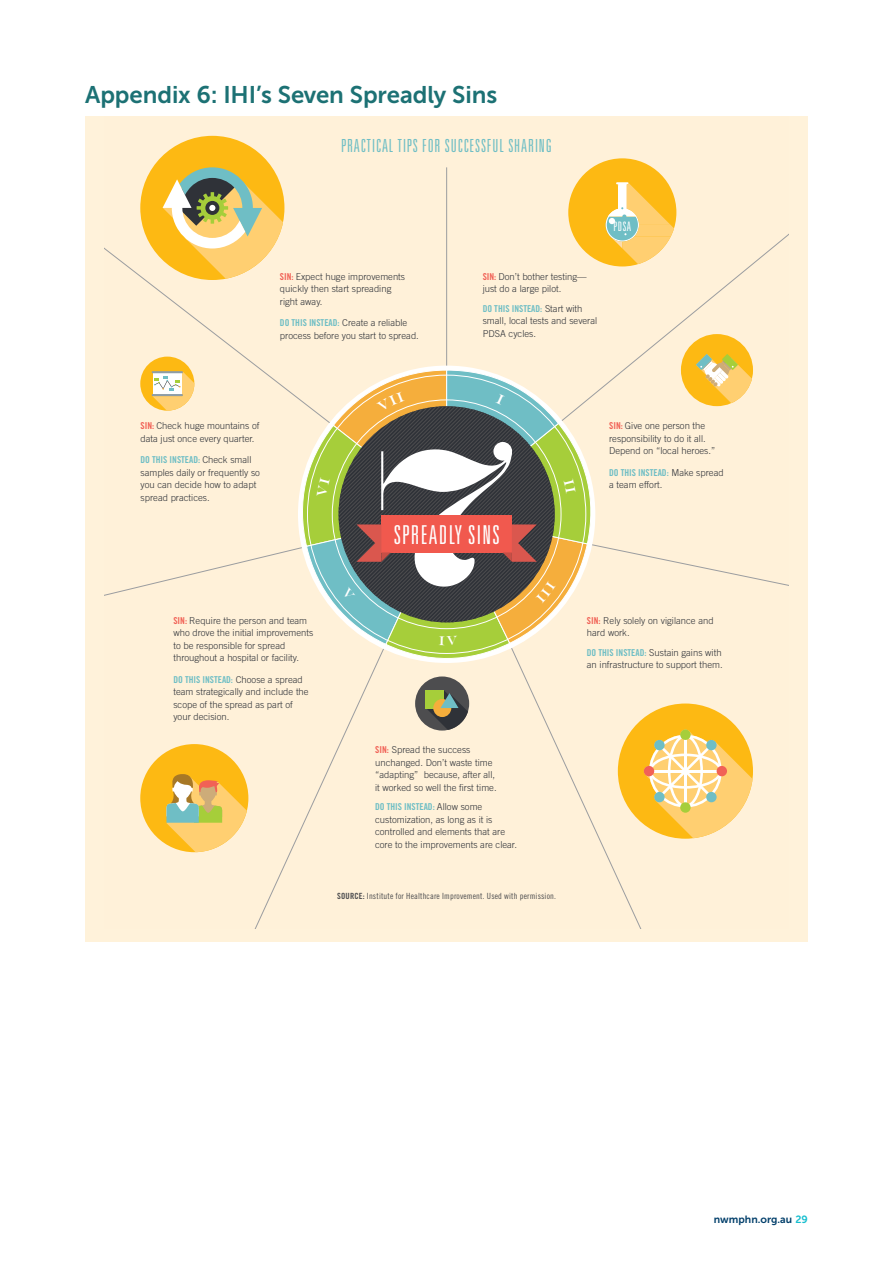
<style>
.page{position:relative;width:893px;height:1263px;background:#fff}
.page>*{position:absolute;margin:0;border:0;box-sizing:border-box;transform-origin:0 0}
.t1{font:300 ultra-condensed 26.1px "Univers";letter-spacing:.05em;color:#fff}
.t2{font:24px "Museo Sans 700";letter-spacing:-.005em;color:#1c7174}
.t3{font:300 ultra-condensed 18px "Univers";letter-spacing:.05em;color:#6fbec5}
.t4{font:300 ultra-condensed 13.05px "Univers";color:#fff}
.t5{font:10.5px "Museo Sans 700";color:#003e6a}
.t6{font:300 9.45px/12.5px "Trade Gothic LT Std";color:#2f3238}
.t7{font:9.45px "Trade Gothic LT Std Bd Cn 20";color:#6fbec5}
.t8{font:8.55px "Trade Gothic LT Std Cn 18";letter-spacing:.02em;color:#4d4d4f}
.s1{font-family:"Trade Gothic LT Std Bd Cn 20";font-weight:400;color:#f16156}
.s2{font-family:"Trade Gothic LT Std Bd Cn 20";font-weight:400;color:#6fbec5}
.s3{font-family:"Trade Gothic LT Std";font-weight:300;color:#2f3238}
.s4{font-family:"Trade Gothic LT Std Bd Cn 20"}
.s5{color:#16becf}
</style>
<div class="page">
<div style="left:85px;top:116px;width:723px;height:826px;background:#fff2da"></div>
<svg style="left:571px;top:231px;width:218px;height:123px"></svg>
<hr style="left:446px;top:167px;width:1px;height:208px;background:#9b9da0">
<svg style="left:104px;top:245px;width:138px;height:109px"></svg>
<svg style="left:518px;top:663px;width:126px;height:265px"></svg>
<svg style="left:255px;top:663px;width:123px;height:265px"></svg>
<div style="left:618px;top:703px;width:135px;height:136px;background:#fdb913;border-radius:50%"></div>
<svg style="left:644px;top:729px;width:108px;height:109px"></svg>
<div style="left:717px;top:766px;width:10px;height:10px;background:#f16156;border-radius:50%"></div>
<div style="left:644px;top:766px;width:10px;height:10px;background:#f16156;border-radius:50%"></div>
<div style="left:680px;top:802px;width:11px;height:11px;background:#a6ce3a;border-radius:50%"></div>
<div style="left:706px;top:792px;width:11px;height:10px;background:#6fbec5;border-radius:50%"></div>
<div style="left:654px;top:740px;width:11px;height:10px;background:#6fbec5;border-radius:50%"></div>
<div style="left:706px;top:740px;width:11px;height:10px;background:#6fbec5;border-radius:50%"></div>
<div style="left:654px;top:792px;width:11px;height:10px;background:#6fbec5;border-radius:50%"></div>
<div style="left:680px;top:729px;width:11px;height:11px;background:#a6ce3a;border-radius:50%"></div>
<div style="left:681px;top:334px;width:72px;height:72px;background:#fdb913;border-radius:50%"></div>
<div style="left:415px;top:676px;width:54px;height:54px;background:#4d4d4f;border-radius:50%"></div>
<svg style="left:426px;top:690px;width:42px;height:40px"></svg>
<div style="left:140px;top:744px;width:108px;height:108px;background:#fdb913;border-radius:50%"></div>
<svg style="left:166px;top:774px;width:81px;height:78px"></svg>
<div style="left:140px;top:136px;width:144px;height:144px;background:#fdb913;border-radius:50%"></div>
<svg style="left:163px;top:167px;width:120px;height:112px"></svg>
<div style="left:568px;top:158px;width:108px;height:108px;background:#fdb913;border-radius:50%"></div>
<svg style="left:606px;top:182px;width:68px;height:82px"></svg>
<svg style="left:104px;top:354px;width:685px;height:309px"></svg>
<h2 class="t2" style="left:85px;top:81px;width:414px">Appendix 6: IHI’s Seven Spreadly Sins</h2>
<h3 class="t3" style="left:341px;top:136px;width:212px">PRACTICAL TIPS FOR SUCCESSFUL SHARING</h3>
<p class="t6" style="left:280px;top:270px;width:127px"><span class="s1">SIN:</span> Expect huge improvements quickly then start spreading right away.</p>
<p class="t6" style="left:280px;top:316px;width:140px"><span class="s2">DO THIS INSTEAD:</span> Create a reliable process before you start to spread.</p>
<p class="t6" style="left:483px;top:270px;width:106px"><span class="s1">SIN:</span> Don’t bother testing— just do a large pilot.</p>
<p class="t7" style="left:483px;top:302px;width:101px">DO THIS INSTEAD: <span class="s3">Start with</span></p>
<p class="t6" style="left:483px;top:314px;width:116px">small, local tests and several<br>PDSA cycles.</p>
<h3 class="t4" style="left:613px;top:219px;width:19px">PDSA</h3>
<p class="t6" style="left:141px;top:419px;width:120px"><span class="s1">SIN:</span> Check huge mountains of data just once every quarter.</p>
<p class="t7" style="left:141px;top:454px;width:112px">DO THIS INSTEAD: <span class="s3">Check small</span></p>
<p class="t6" style="left:141px;top:466px;width:121px">samples daily or frequently so you can decide how to adapt spread practices.</p>
<h1 class="t1" style="left:394px;top:521px;width:107px">SPREADLY SINS</h1>
<p class="t6" style="left:609px;top:419px;width:108px"><span class="s1">SIN:</span> Give one person the responsibility to do it all.<br>Depend on “local heroes.”</p>
<p class="t7" style="left:609px;top:466px;width:116px">DO THIS INSTEAD: <span class="s3">Make spread</span></p>
<p class="t6" style="left:609px;top:478px;width:55px">a team effort.</p>
<p class="t6" style="left:173px;top:614px;width:142px"><span class="s1">SIN:</span> Require the person and team who drove the initial improvements to be responsible for spread throughout a hospital or facility.</p>
<p class="t7" style="left:173px;top:674px;width:131px">DO THIS INSTEAD: <span class="s3">Choose a spread</span></p>
<p class="t6" style="left:173px;top:685px;width:137px">team strategically and include the scope of the spread as part of your decision.</p>
<p class="t6" style="left:375px;top:743px;width:123px"><span class="s1">SIN:</span> Spread the success unchanged. Don’t waste time “adapting” because, after all, it worked so well the first time.</p>
<p class="t7" style="left:375px;top:801px;width:109px">DO THIS INSTEAD: <span class="s3">Allow some</span></p>
<p class="t6" style="left:375px;top:813px;width:143px">customization, as long as it is controlled and elements that are core to the improvements are clear.</p>
<p class="t8" style="left:337px;top:891px;width:220px"><span class="s4">SOURCE:</span> Institute for Healthcare Improvement. Used with permission.</p>
<p class="t6" style="left:587px;top:614px;width:128px"><span class="s1">SIN:</span> Rely solely on vigilance and hard work.</p>
<p class="t6" style="left:587px;top:646px;width:137px"><span class="s2">DO THIS INSTEAD:</span> Sustain gains with an infrastructure to support them.</p>
<p class="t5" style="left:714px;top:1213px;width:96px">nwmphn.org.au <span class="s5">29</span></p>
</div>
